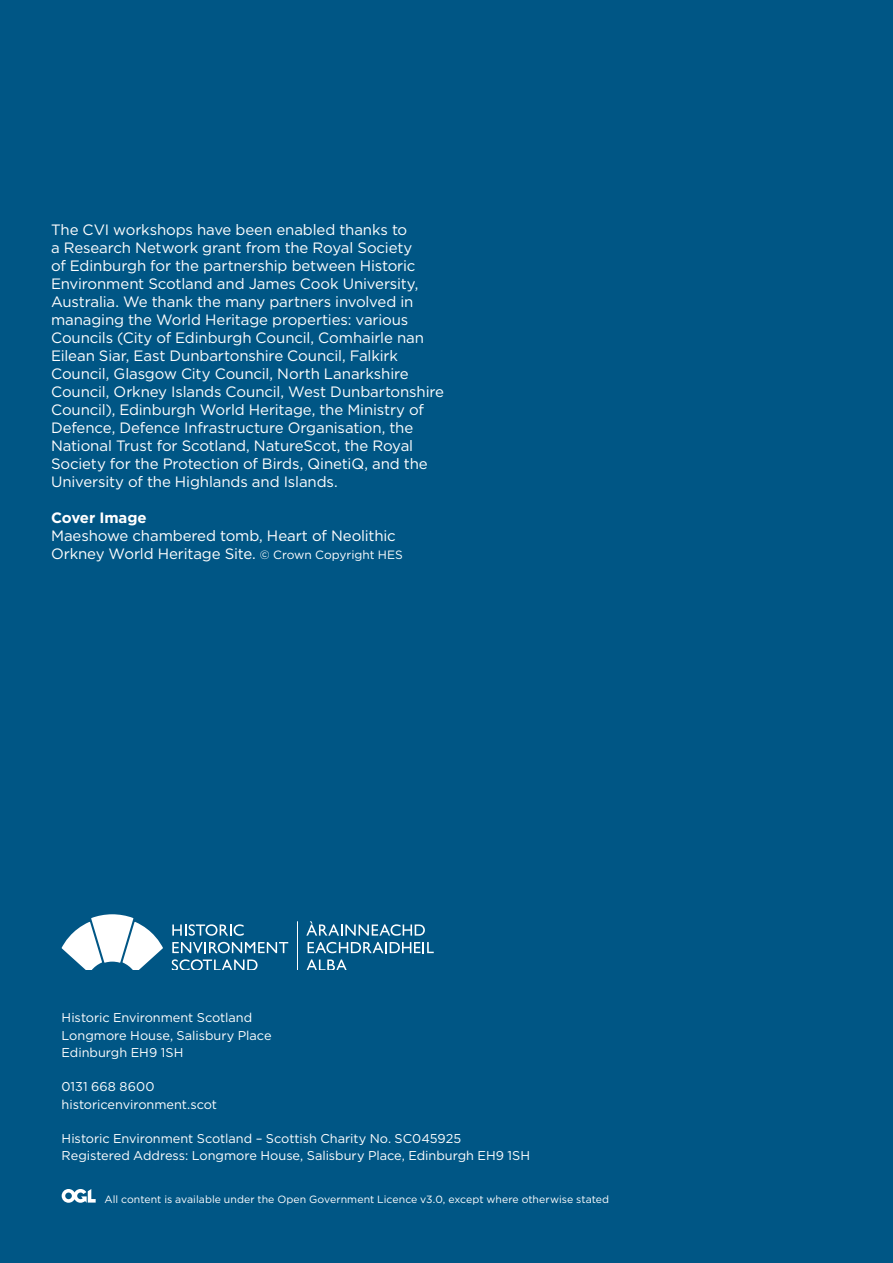
<style>
.page{position:relative;width:893px;height:1263px;background:#005685}
.page>*{position:absolute;margin:0;border:0;box-sizing:border-box;transform-origin:0 0}
.BODY__Gotham_9pt_11{font:15px/18px "Gotham";letter-spacing:-.01em;color:#fff}
.BODY__Gotham_9pt_11-2{font:700 15px "Gotham";letter-spacing:-.005em;color:#fff}
.BODY__Gotham_9pt_11-3{font:12.75px "Gotham";color:#fff}
.BODY__Gotham_9pt_11-4{font:10.5px "Gotham";letter-spacing:.005em;color:#fff}
.s1{font-size:12px}
</style>
<div class="page">
<svg style="left:62px;top:914px;width:101px;height:56px"></svg>
<hr style="left:297px;top:921px;width:1px;height:49px;background:#fff">
<svg style="left:172px;top:924px;width:72px;height:12px"></svg>
<svg style="left:172px;top:942px;width:116px;height:11px"></svg>
<svg style="left:172px;top:959px;width:86px;height:11px"></svg>
<svg style="left:306px;top:921px;width:119px;height:15px"></svg>
<svg style="left:308px;top:942px;width:126px;height:11px"></svg>
<svg style="left:306px;top:959px;width:41px;height:11px"></svg>
<svg style="left:62px;top:1189px;width:34px;height:14px"></svg>
<p class="BODY__Gotham_9pt_11" style="left:51px;top:220px;width:395px">The CVI workshops have been enabled thanks to<br>a Research Network grant from the Royal Society<br>of Edinburgh for the partnership between Historic Environment Scotland and James Cook University, Australia. We thank the many partners involved in managing the World Heritage properties: various Councils (City of Edinburgh Council, Comhairle nan Eilean Siar, East Dunbartonshire Council, Falkirk Council, Glasgow City Council, North Lanarkshire Council, Orkney Islands Council, West Dunbartonshire Council), Edinburgh World Heritage, the Ministry of Defence, Defence Infrastructure Organisation, the National Trust for Scotland, NatureScot, the Royal Society for the Protection of Birds, QinetiQ, and the University of the Highlands and Islands.</p>
<p class="BODY__Gotham_9pt_11-2" style="left:51px;top:507px;width:97px">Cover Image</p>
<p class="BODY__Gotham_9pt_11" style="left:51px;top:526px;width:353px">Maeshowe chambered tomb, Heart of Neolithic<br>Orkney World Heritage Site. <span class="s1">© Crown Copyright HES</span></p>
<p class="BODY__Gotham_9pt_11-3" style="left:62px;top:1009px;width:192px">Historic Environment Scotland</p>
<p class="BODY__Gotham_9pt_11-3" style="left:62px;top:1027px;width:211px">Longmore House, Salisbury Place</p>
<p class="BODY__Gotham_9pt_11-3" style="left:62px;top:1044px;width:123px">Edinburgh EH9 1SH</p>
<p class="BODY__Gotham_9pt_11-3" style="left:62px;top:1078px;width:94px">0131 668 8600</p>
<p class="BODY__Gotham_9pt_11-3" style="left:62px;top:1096px;width:157px">historicenvironment.scot</p>
<p class="BODY__Gotham_9pt_11-3" style="left:62px;top:1130px;width:401px">Historic Environment Scotland – Scottish Charity No. SC045925</p>
<p class="BODY__Gotham_9pt_11-3" style="left:62px;top:1147px;width:470px">Registered Address: Longmore House, Salisbury Place, Edinburgh EH9 1SH</p>
<p class="BODY__Gotham_9pt_11-4" style="left:104px;top:1192px;width:506px">All content is available under the Open Government Licence v3.0, except where otherwise stated</p>
</div>
